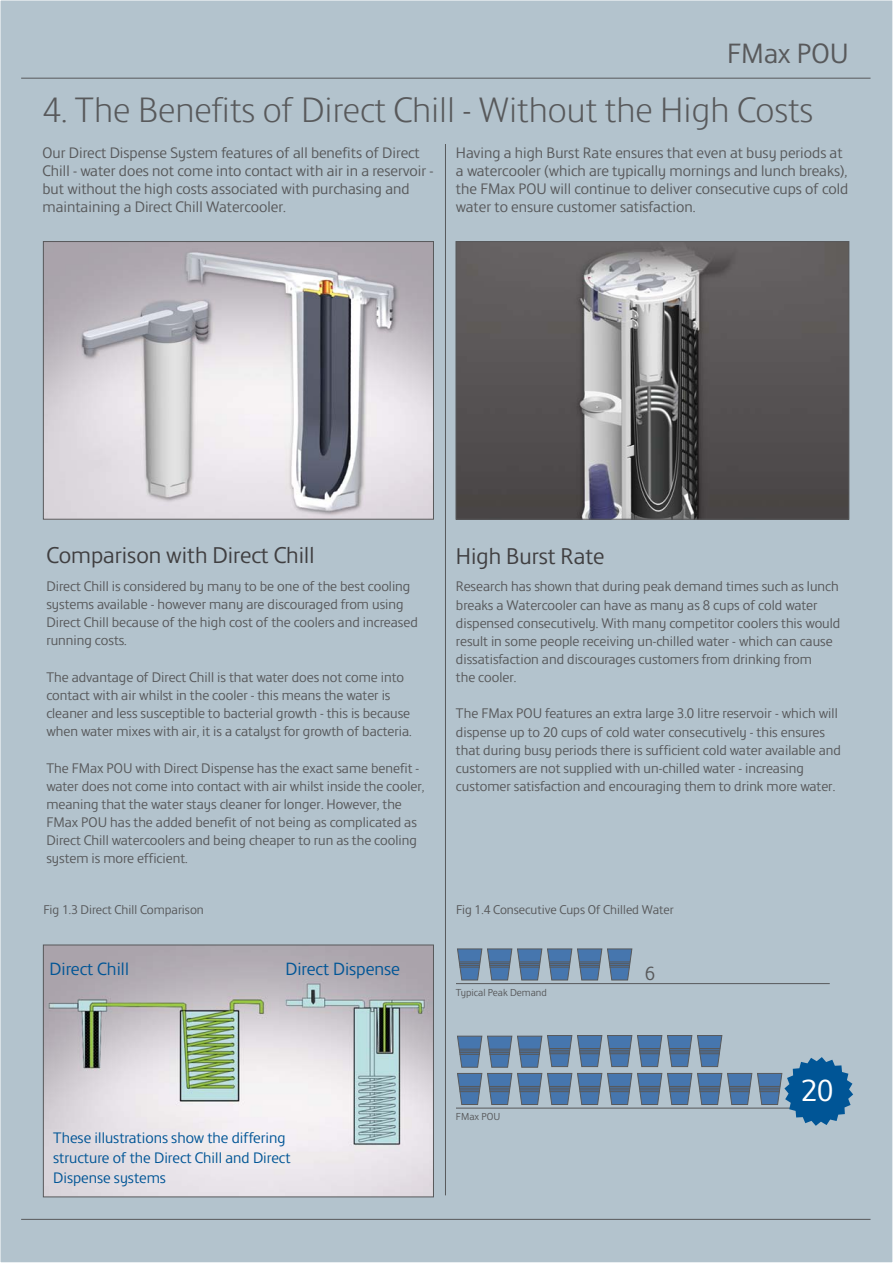
<style>
.page{position:relative;width:894px;height:1263px;background:#fff}
.page>*{position:absolute;margin:0;border:0;box-sizing:border-box;transform-origin:0 0}
.t1{font:300 42px "Post Office Sans";color:#58595b}
.t2{font:36px "Post Office Sans";color:#fff}
.t3{font:33px "Post Office Sans";color:#58595b}
.t4{font:27px "Post Office Sans";color:#403f41}
.t5{font:22.5px "Post Office Sans";color:#58595b}
.t6{font:21px "Post Office Sans";color:#005596}
.t7{font:18px/18px "Post Office Sans";color:#58595b}
.t8{font:18px/19.8px "Post Office Sans";color:#005596}
.t9{font:16.5px/18.1px "Post Office Sans";color:#58595b}
.t10{font:15px "Post Office Sans";color:#58595b}
.t11{font:12px "Post Office Sans";color:#58595b}
</style>
<div class="page">
<div style="left:0;top:0;width:893px;height:1263px;background:#b3c3cd;border:1px solid #fff"></div>
<hr style="left:21px;top:78px;width:850px;height:1px;background:#58595b">
<hr style="left:21px;top:1219px;width:850px;height:1px;background:#58595b">
<svg style="left:457px;top:948px;width:176px;height:33px"></svg>
<hr style="left:456px;top:983px;width:374px;height:1px;background:#58595b">
<hr style="left:456px;top:1108px;width:374px;height:1px;background:#58595b">
<img style="left:458px;top:243px;width:389px;height:275px">
<div style="left:456px;top:241px;width:393px;height:279px;border:1px solid #58595b"></div>
<hr style="left:445px;top:144px;width:1px;height:1051px;background:#58595b">
<img style="left:45px;top:243px;width:387px;height:275px">
<div style="left:43px;top:241px;width:391px;height:279px;border:1px solid #58595b"></div>
<img style="left:45px;top:947px;width:387px;height:248px">
<div style="left:43px;top:945px;width:391px;height:252px;border:1px solid #58595b"></div>
<svg style="left:457px;top:1035px;width:396px;height:91px"></svg>
<p class="t3" style="left:727px;top:44px;width:123px">FMax POU</p>
<p class="t1" style="left:43px;top:83px;width:772px">4. The Benefits of Direct Chill - Without the High Costs</p>
<p class="t7" style="left:43px;top:145px;width:393px">Our Direct Dispense System features of all benefits of Direct Chill - water does not come into contact with air in a reservoir - but without the high costs associated with purchasing and maintaining a Direct Chill Watercooler.</p>
<p class="t7" style="left:456px;top:146px;width:394px">Having a high Burst Rate ensures that even at busy periods at a watercooler (which are typically mornings and lunch breaks), the FMax POU will continue to deliver consecutive cups of cold water to ensure customer satisfaction.</p>
<p class="t4" style="left:46px;top:547px;width:270px">Comparison with Direct Chill</p>
<p class="t9" style="left:46px;top:579px;width:373px">Direct Chill is considered by many to be one of the best cooling systems available - however many are discouraged from using Direct Chill because of the high cost of the coolers and increased running costs.</p>
<p class="t9" style="left:46px;top:669px;width:367px">The advantage of Direct Chill is that water does not come into contact with air whilst in the cooler - this means the water is cleaner and less susceptible to bacterial growth - this is because when water mixes with air, it is a catalyst for growth of bacteria.</p>
<p class="t9" style="left:46px;top:760px;width:380px">The FMax POU with Direct Dispense has the exact same benefit - water does not come into contact with air whilst inside the cooler, meaning that the water stays cleaner for longer. However, the FMax POU has the added benefit of not being as complicated as Direct Chill watercoolers and being cheaper to run as the cooling system is more efficient.</p>
<p class="t4" style="left:456px;top:547px;width:150px">High Burst Rate</p>
<p class="t9" style="left:456px;top:579px;width:386px">Research has shown that during peak demand times such as lunch breaks a Watercooler can have as many as 8 cups of cold water dispensed consecutively. With many competitor coolers this would result in some people receiving un-chilled water - which can cause dissatisfaction and discourages customers from drinking from<br>the cooler.</p>
<p class="t9" style="left:456px;top:706px;width:387px">The FMax POU features an extra large 3.0 litre reservoir - which will dispense up to 20 cups of cold water consecutively - this ensures that during busy periods there is sufficient cold water available and customers are not supplied with un-chilled water - increasing customer satisfaction and encouraging them to drink more water.</p>
<p class="t10" style="left:43px;top:905px;width:162px">Fig 1.3 Direct Chill Comparison</p>
<p class="t10" style="left:456px;top:905px;width:219px">Fig 1.4 Consecutive Cups Of Chilled Water</p>
<p class="t6" style="left:50px;top:963px;width:81px">Direct Chill</p>
<p class="t6" style="left:285px;top:963px;width:116px">Direct Dispense</p>
<p class="t8" style="left:53px;top:1130px;width:239px">These illustrations show the differing structure of the Direct Chill and Direct<br>Dispense systems</p>
<p class="t11" style="left:456px;top:989px;width:92px">Typical Peak Demand</p>
<p class="t11" style="left:456px;top:1113px;width:46px">FMax POU</p>
<p class="t5" style="left:645px;top:967px;width:12px">6</p>
<p class="t2" style="left:801px;top:1080px;width:34px">20</p>
</div>
